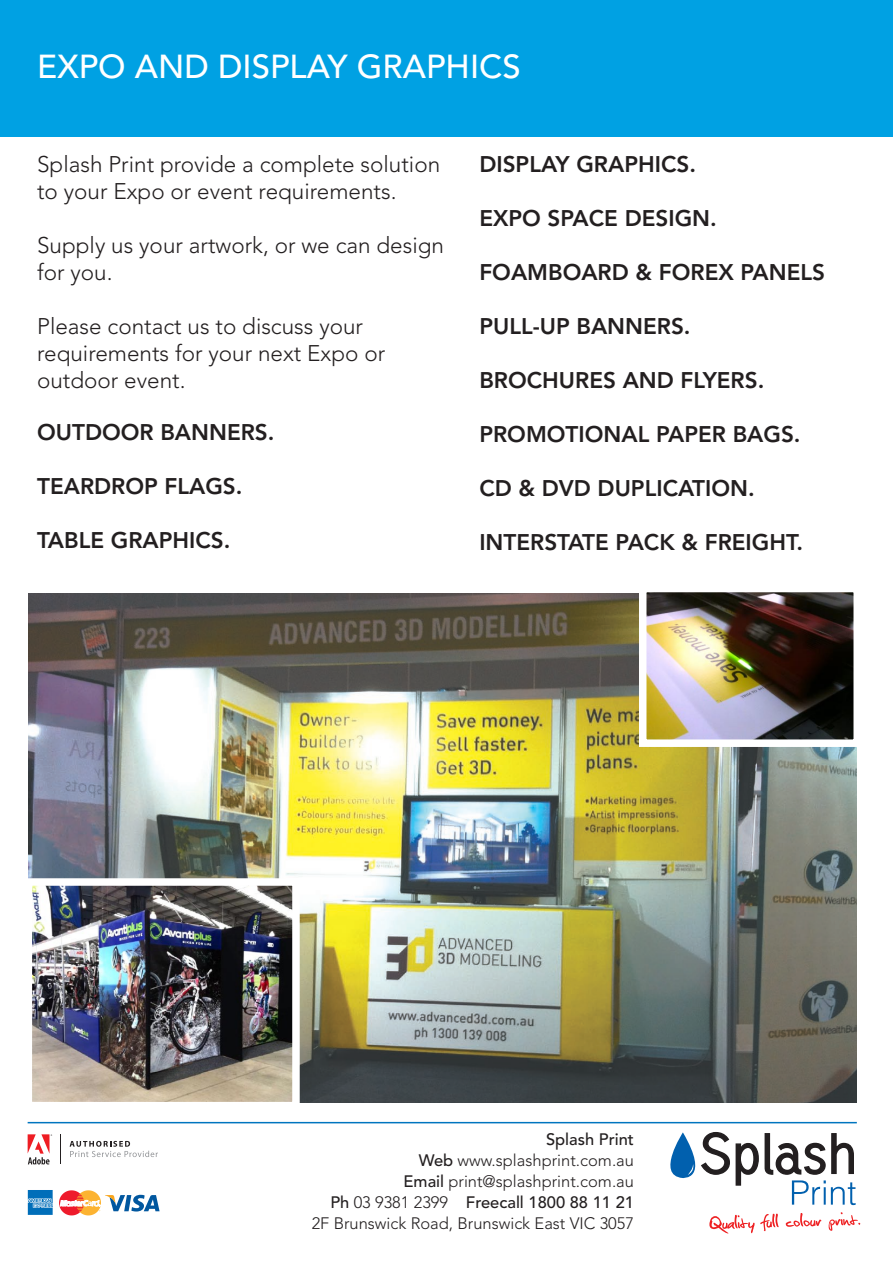
<style>
.page{position:relative;width:893px;height:1263px;background:#fff}
.page>*{position:absolute;margin:0;border:0;box-sizing:border-box;transform-origin:0 0}
.t1{font:500 33px "Avenir";color:#fff}
.t2{font:800 22.5px "Avenir";color:#231f20}
.t3{font:300 22.5px/27px "Avenir";color:#231f20}
.t4{font:300 16.5px/21px "Avenir";color:#231f20;text-align:right}
.s1{font-weight:500}
</style>
<div class="page">
<hr style="left:28px;top:1122px;width:829px;height:1px;background:#0075bf">
<svg style="left:28px;top:1134px;width:24px;height:30px"></svg>
<svg style="left:70px;top:1141px;width:88px;height:16px"></svg>
<hr style="left:61px;top:1134px;width:1px;height:30px;background:#231f20">
<svg style="left:28px;top:1190px;width:25px;height:25px"></svg>
<svg style="left:59px;top:1190px;width:101px;height:25px"></svg>
<svg style="left:670px;top:1132px;width:186px;height:73px"></svg>
<svg style="left:709px;top:1214px;width:70px;height:19px"></svg>
<svg style="left:786px;top:1213px;width:35px;height:14px"></svg>
<svg style="left:828px;top:1212px;width:32px;height:19px"></svg>
<div style="left:0;top:0;width:893px;height:136px;background:#00a1e3"></div>
<img style="left:28px;top:594px;width:828px;height:509px">
<img style="left:34px;top:887px;width:257px;height:213px">
<div style="left:25px;top:878px;width:275px;height:231px;border:8px solid #fff"></div>
<img style="left:648px;top:594px;width:204px;height:144px">
<div style="left:639px;top:585px;width:222px;height:162px;border:8px solid #fff"></div>
<h1 class="t1" style="left:37px;top:47px;width:485px">EXPO AND DISPLAY GRAPHICS</h1>
<p class="t3" style="left:37px;top:151px;width:405px">Splash Print provide a complete solution to your Expo or event requirements.</p>
<p class="t3" style="left:37px;top:232px;width:408px">Supply us your artwork, or we can design for you.</p>
<p class="t3" style="left:37px;top:313px;width:350px">Please contact us to discuss your requirements for your next Expo or outdoor event.</p>
<p class="t2" style="left:37px;top:419px;width:239px">OUTDOOR BANNERS.</p>
<p class="t2" style="left:37px;top:473px;width:207px">TEARDROP FLAGS.</p>
<p class="t2" style="left:37px;top:527px;width:195px">TABLE GRAPHICS.</p>
<p class="t2" style="left:479px;top:151px;width:218px">DISPLAY GRAPHICS.</p>
<p class="t2" style="left:479px;top:205px;width:239px">EXPO SPACE DESIGN.</p>
<p class="t2" style="left:479px;top:259px;width:347px">FOAMBOARD &amp; FOREX PANELS</p>
<p class="t2" style="left:479px;top:313px;width:213px">PULL-UP BANNERS.</p>
<p class="t2" style="left:479px;top:367px;width:286px">BROCHURES AND FLYERS.</p>
<p class="t2" style="left:479px;top:421px;width:323px">PROMOTIONAL PAPER BAGS.</p>
<p class="t2" style="left:479px;top:475px;width:277px">CD &amp; DVD DUPLICATION.</p>
<p class="t2" style="left:479px;top:529px;width:325px">INTERSTATE PACK &amp; FREIGHT.</p>
<p class="t4" style="left:312px;top:1129px;width:324px"><span class="s1">Splash Print<br>Web</span> www.splashprint.com.au<br><span class="s1">Email</span> print@splashprint.com.au<br><span class="s1">Ph</span> 03 9381 2399 <span class="s1">Freecall 1800 88 11 21<br></span>2F Brunswick Road, Brunswick East VIC 3057</p>
</div>
